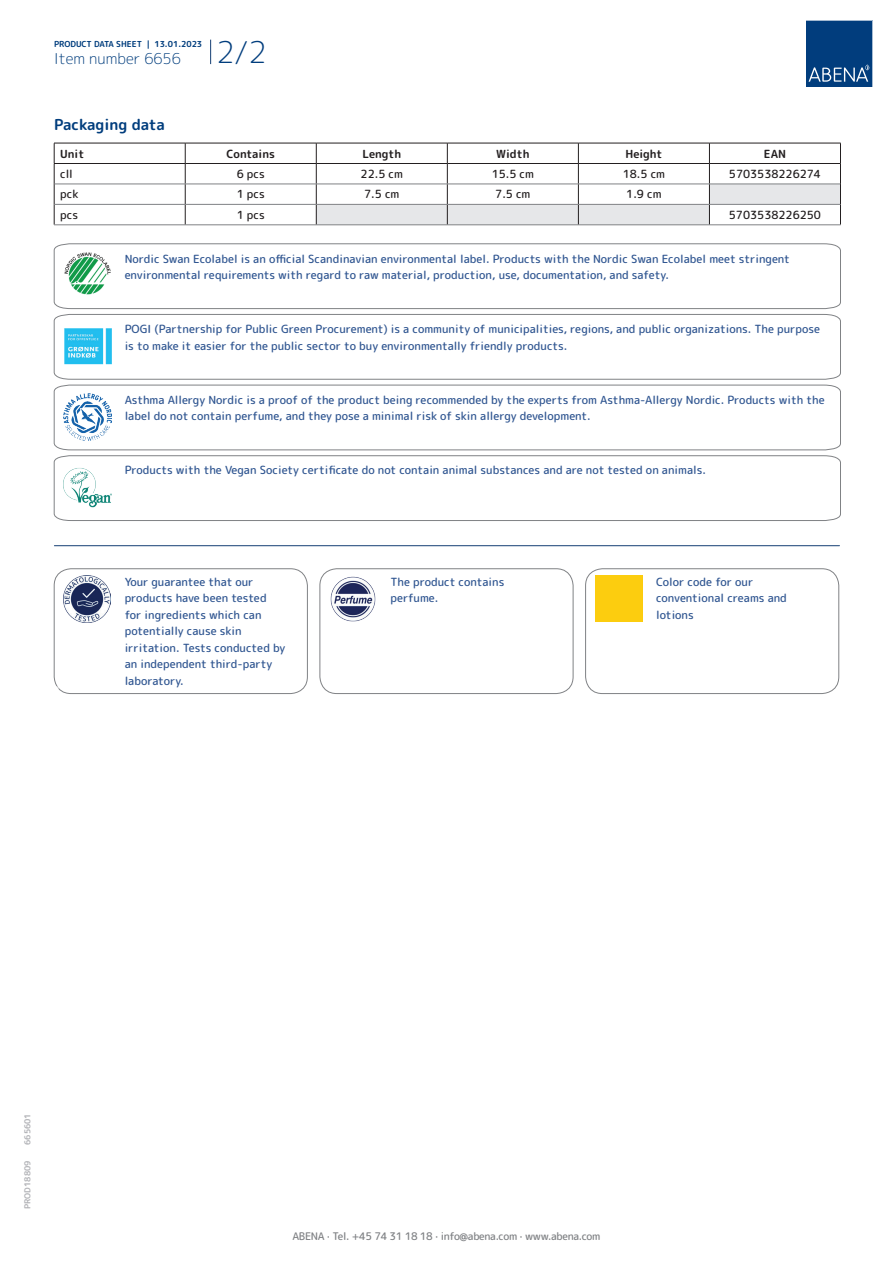
<style>
.page{position:relative;width:893px;height:1263px;background:#fff}
.page>*{position:absolute;margin:0;border:0;box-sizing:border-box;transform-origin:0 0}
.t1{font:300 15px "Rounded Mplus 1 c";color:#013d7d}
.t2{font:700 15px "Rounded Mplus 1 c";color:#013d7d}
.t3{font:500 11.25px/16.5px "Rounded Mplus 1 c";color:#305691}
.t4{font:500 11.25px "Rounded Mplus 1 c";color:#231f20}
.t5{font:700 11.25px "Rounded Mplus 1 c";color:#231f20}
.t6{font:500 10.5px "Rounded Mplus 1 c";letter-spacing:-.03em;color:#808285}
.t7{font:700 10.5px "Rounded Mplus 1 c";color:#fff}
.t8{font:700 8.25px "Rounded Mplus 1 c";color:#013d7d}
.t9{font:700 8.25px "Rounded Mplus 1 c";color:#b2b3b7}
.s1{font-size:30px}
</style>
<div class="page">
<svg style="left:210px;top:40px;width:1px;height:24px"></svg>
<svg style="left:806px;top:20px;width:67px;height:67px"></svg>
<hr style="left:54px;top:143px;width:131px;height:1px;background:#231f20">
<hr style="left:185px;top:143px;width:131px;height:1px;background:#231f20">
<hr style="left:54px;top:163px;width:131px;height:1px;background:#231f20">
<hr style="left:185px;top:163px;width:131px;height:1px;background:#231f20">
<svg style="left:54px;top:143px;width:1px;height:82px"></svg>
<svg style="left:185px;top:143px;width:1px;height:82px"></svg>
<svg style="left:316px;top:143px;width:525px;height:82px"></svg>
<hr style="left:54px;top:184px;width:131px;height:1px;background:#808285">
<hr style="left:185px;top:184px;width:131px;height:1px;background:#808285">
<hr style="left:316px;top:184px;width:131px;height:1px;background:#808285">
<hr style="left:447px;top:184px;width:131px;height:1px;background:#808285">
<hr style="left:578px;top:184px;width:131px;height:1px;background:#808285">
<hr style="left:709px;top:184px;width:131px;height:1px;background:#808285">
<hr style="left:54px;top:204px;width:131px;height:1px;background:#808285">
<hr style="left:185px;top:204px;width:131px;height:1px;background:#808285">
<hr style="left:316px;top:204px;width:131px;height:1px;background:#808285">
<hr style="left:447px;top:204px;width:131px;height:1px;background:#808285">
<hr style="left:578px;top:204px;width:131px;height:1px;background:#808285">
<hr style="left:709px;top:204px;width:131px;height:1px;background:#808285">
<hr style="left:54px;top:225px;width:131px;height:1px;background:#808285">
<hr style="left:185px;top:225px;width:131px;height:1px;background:#808285">
<hr style="left:316px;top:225px;width:131px;height:1px;background:#808285">
<hr style="left:447px;top:225px;width:131px;height:1px;background:#808285">
<hr style="left:578px;top:225px;width:131px;height:1px;background:#808285">
<hr style="left:709px;top:225px;width:132px;height:1px;background:#808285">
<svg style="left:54px;top:243px;width:787px;height:66px"></svg>
<svg style="left:54px;top:314px;width:787px;height:66px"></svg>
<svg style="left:54px;top:385px;width:787px;height:65px"></svg>
<svg style="left:54px;top:455px;width:787px;height:66px"></svg>
<hr style="left:54px;top:545px;width:785px;height:1px;background:#153f74">
<img style="left:64px;top:575px;width:47px;height:47px">
<div style="left:54px;top:568px;width:254px;height:126px;border:1px solid #808285;border-radius:17px"></div>
<img style="left:330px;top:576px;width:46px;height:46px">
<div style="left:320px;top:568px;width:253px;height:126px;border:1px solid #808285;border-radius:17px"></div>
<div style="left:596px;top:576px;width:46px;height:46px;background:#fccd0f"></div>
<div style="left:585px;top:568px;width:254px;height:126px;border:1px solid #808285;border-radius:17px"></div>
<p class="t8" style="left:54px;top:38px;width:150px">PRODUCT DATA SHEET | 13.01.2023</p>
<h1 class="t1" style="left:54px;top:48px;width:214px">Item number 6656 <span class="s1">2/2</span></h1>
<h1 class="t2" style="left:54px;top:114px;width:112px">Packaging data</h1>
<p class="t5" style="left:60px;top:145px;width:26px">Unit</p>
<p class="t5" style="left:227px;top:145px;width:50px">Contains</p>
<p class="t5" style="left:362px;top:145px;width:40px">Length</p>
<p class="t5" style="left:496px;top:145px;width:35px">Width</p>
<p class="t5" style="left:625px;top:145px;width:38px">Height</p>
<p class="t5" style="left:764px;top:145px;width:24px">EAN</p>
<p class="t4" style="left:60px;top:166px;width:14px">cll</p>
<p class="t4" style="left:237px;top:166px;width:30px">6 pcs</p>
<p class="t4" style="left:361px;top:166px;width:44px">22.5 cm</p>
<p class="t4" style="left:492px;top:166px;width:44px">15.5 cm</p>
<p class="t4" style="left:623px;top:166px;width:44px">18.5 cm</p>
<p class="t4" style="left:729px;top:166px;width:94px">5703538226274</p>
<p class="t4" style="left:60px;top:186px;width:20px">pck</p>
<p class="t4" style="left:237px;top:186px;width:30px">1 pcs</p>
<p class="t4" style="left:364px;top:186px;width:37px">7.5 cm</p>
<p class="t4" style="left:495px;top:186px;width:37px">7.5 cm</p>
<p class="t4" style="left:626px;top:186px;width:37px">1.9 cm</p>
<p class="t4" style="left:60px;top:207px;width:19px">pcs</p>
<p class="t4" style="left:237px;top:207px;width:30px">1 pcs</p>
<p class="t4" style="left:729px;top:207px;width:94px">5703538226250</p>
<p class="t3" style="left:125px;top:250px;width:667px">Nordic Swan Ecolabel is an official Scandinavian environmental label. Products with the Nordic Swan Ecolabel meet stringent environmental requirements with regard to raw material, production, use, documentation, and safety.</p>
<p class="t3" style="left:125px;top:321px;width:697px">POGI (Partnership for Public Green Procurement) is a community of municipalities, regions, and public organizations. The purpose is to make it easier for the public sector to buy environmentally friendly products.</p>
<p class="t3" style="left:125px;top:391px;width:701px">Asthma Allergy Nordic is a proof of the product being recommended by the experts from Asthma-Allergy Nordic. Products with the label do not contain perfume, and they pose a minimal risk of skin allergy development.</p>
<p class="t7" style="left:54px;top:682px;width:7px">*</p>
<p class="t3" style="left:125px;top:462px;width:583px">Products with the Vegan Society certificate do not contain animal substances and are not tested on animals.</p>
<p class="t3" style="left:125px;top:573px;width:162px">Your guarantee that our products have been tested for ingredients which can potentially cause skin irritation. Tests conducted by an independent third-party laboratory.</p>
<p class="t3" style="left:390px;top:573px;width:116px">The product contains perfume.</p>
<p class="t3" style="left:656px;top:573px;width:132px">Color code for our conventional creams and lotions</p>
<p class="t9" style="left:22px;top:1145px;width:33px;rotate:-90deg">665601</p>
<p class="t9" style="left:22px;top:1209px;width:50px;rotate:-90deg">PROD18809</p>
<p class="t6" style="left:292px;top:1229px;width:309px">ABENA · Tel. +45 74 31 18 18 · info@abena.com · www.abena.com</p>
</div>
